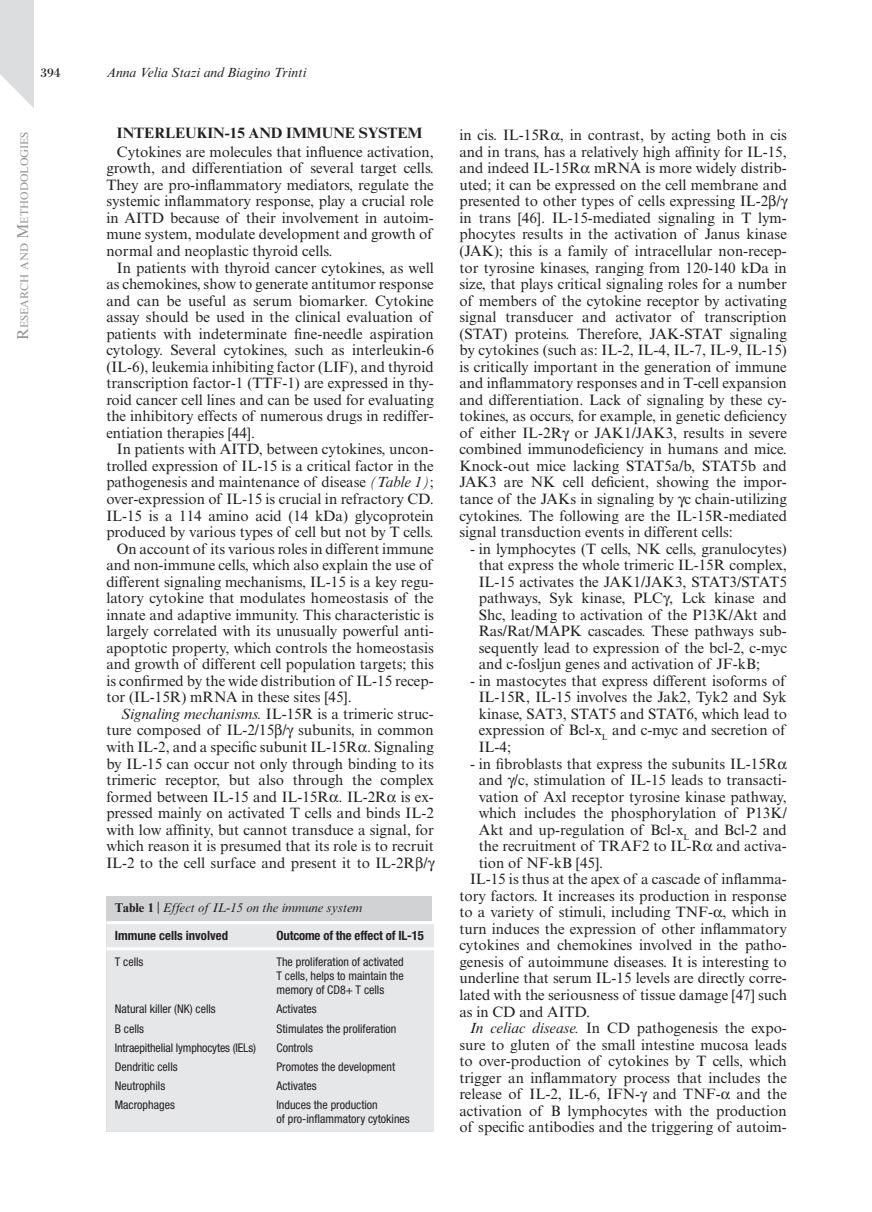
<style>
.page{position:relative;width:872px;height:1212px;background:#fff}
.page>*{position:absolute;margin:0;border:0;box-sizing:border-box;transform-origin:0 0}
.t1{font:15px/16.5px "Times New Roman MT Std";color:#231f20;text-align:justify}
.t2{font:700 15px "Times New Roman MT Std";color:#231f20}
.t3{font:italic 13.5px "Times New Roman MT Std";color:#231f20}
.t4{font:13.5px "Bodoni Std";color:#231f20}
.t5{font:700 condensed 12.75px "Helvetica Neue LT Std";letter-spacing:-.01em;color:#231f20}
.t6{font:italic 12.75px "Times New Roman MT Std";color:#231f20}
.t7{font:condensed 12px/13.8px "Helvetica Neue LT Std";color:#231f20;text-align:justify}
.t8{font:10.95px "Times New Roman MT Std";color:#939598}
.s1{font-size:15.75px}
.s2{font-style:italic}
.s3{font-weight:700;font-style:normal}
.s4{font-style:normal}
</style>
<div class="page">
<svg style="left:0;top:0;width:34px;height:108px"></svg>
<div style="left:106px;top:896px;width:325px;height:236px;background:#d1d2d4"></div>
<div style="left:106px;top:924px;width:328px;height:208px;background:#e6e7e9"></div>
<hr style="left:106px;top:921px;width:162px;height:3px;background:#fff">
<hr style="left:268px;top:921px;width:166px;height:3px;background:#fff">
<hr style="left:106px;top:947px;width:162px;height:3px;background:#fff">
<hr style="left:268px;top:947px;width:166px;height:3px;background:#fff">
<p class="t4" style="left:40px;top:64px;width:22px">394</p>
<p class="t3" style="left:106px;top:64px;width:201px">Anna Velia Stazi and Biagino Trinti</p>
<p class="t8" style="left:18px;top:340px;width:210px;rotate:-90deg"><span class="s1">R</span>esearch and <span class="s1">M</span>ethodologies</p>
<p class="t2" style="left:117px;top:124px;width:144px">INTERLEUKIN-15 AND</p>
<p class="t2" style="left:286px;top:124px;width:138px">IMMUNE SYSTEM</p>
<p class="t1" style="left:106px;top:143px;width:329px;text-indent:11px">Cytokines are molecules that influence activation, growth, and differentiation of several target cells.<br>They are pro-inflammatory mediators, regulate the systemic inflammatory response, play a crucial role in AITD because of their involvement in autoim&shy;mune system, modulate development and growth of normal and neoplastic thyroid cells.</p>
<p class="t1" style="left:106px;top:259px;width:329px;text-indent:11px">In patients with thyroid cancer cytokines, as well as chemokines, show to generate antitumor response and can be useful as serum biomarker. Cytokine assay should be used in the clinical evaluation of patients with indeterminate fine-needle aspiration cytology. Several cytokines, such as interleukin-6 (IL-6), leukemia inhibiting factor (LIF), and thyroid transcription factor-1 (TTF-1) are expressed in thy&shy;roid cancer cell lines and can be used for evaluating the inhibitory effects of numerous drugs in rediffer&shy;entiation therapies [44].</p>
<p class="t1" style="left:117px;top:441px;width:318px">In patients with AITD, between cytokines, uncon-</p>
<p class="t1" style="left:106px;top:458px;width:329px">trolled expression of IL-15 is a critical factor in the</p>
<p class="t1" style="left:106px;top:474px;width:329px">pathogenesis and maintenance of disease <span class="s2">(Table 1)</span>;</p>
<p class="t1" style="left:106px;top:491px;width:329px">over-expression of IL-15 is crucial in refractory CD.</p>
<p class="t1" style="left:106px;top:507px;width:329px">IL-15 is a 114 amino acid (14 kDa) glycoprotein</p>
<p class="t1" style="left:106px;top:524px;width:329px">produced by various types of cell but not by T cells.</p>
<p class="t1" style="left:117px;top:540px;width:318px">On account of its various roles in different immune</p>
<p class="t1" style="left:106px;top:557px;width:328px">and non-immune cells, which also explain the use of</p>
<p class="t1" style="left:106px;top:573px;width:329px">different signaling mechanisms, IL-15 is a key regu-</p>
<p class="t1" style="left:106px;top:590px;width:329px">latory cytokine that modulates homeostasis of the</p>
<p class="t1" style="left:106px;top:606px;width:329px">innate and adaptive immunity. This characteristic is</p>
<p class="t1" style="left:106px;top:623px;width:329px">largely correlated with its unusually powerful anti-</p>
<p class="t1" style="left:106px;top:639px;width:329px">apoptotic property, which controls the homeostasis</p>
<p class="t1" style="left:106px;top:656px;width:329px">and growth of different cell population targets; this</p>
<p class="t1" style="left:106px;top:672px;width:329px">is confirmed by the wide distribution of IL-15 recep-</p>
<p class="t1" style="left:106px;top:689px;width:247px">tor (IL-15R) mRNA in these sites [45].</p>
<p class="t1" style="left:121px;top:706px;width:314px"><span class="s2">Signaling mechanisms.</span> IL-15R is a trimeric struc-</p>
<p class="t1" style="left:106px;top:722px;width:329px">ture composed of IL-2/15 / subunits, in common</p>
<p class="t1" style="left:106px;top:739px;width:329px">with IL-2, and a specific subunit IL-15R . Signaling</p>
<p class="t1" style="left:106px;top:755px;width:329px">by IL-15 can occur not only through binding to its</p>
<p class="t1" style="left:106px;top:772px;width:329px">trimeric receptor, but also through the complex</p>
<p class="t1" style="left:106px;top:788px;width:329px">formed between IL-15 and IL-15R . IL-2R is ex-</p>
<p class="t1" style="left:106px;top:805px;width:329px">pressed mainly on activated T cells and binds IL-2</p>
<p class="t1" style="left:106px;top:821px;width:329px">with low affinity, but cannot transduce a signal, for</p>
<p class="t1" style="left:106px;top:838px;width:329px">which reason it is presumed that its role is to recruit</p>
<p class="t1" style="left:106px;top:854px;width:323px">IL-2 to the cell surface and present it to IL-2R /</p>
<p class="t6" style="left:115px;top:900px;width:249px"><span class="s3">TABLE 1</span> <span class="s4">|</span> Effect of IL-15 on the immune system</p>
<p class="t5" style="left:115px;top:928px;width:115px">Immune cells involved</p>
<p class="t5" style="left:276px;top:928px;width:149px">Outcome of the effect of IL-15</p>
<p class="t7" style="left:115px;top:954px;width:30px">T cells</p>
<p class="t7" style="left:276px;top:954px;width:129px">The proliferation of activated T cells, helps to maintain the memory of CD8+ T cells</p>
<p class="t7" style="left:115px;top:1002px;width:102px">Natural killer (NK) cells</p>
<p class="t7" style="left:276px;top:1002px;width:42px">Activates</p>
<p class="t7" style="left:115px;top:1021px;width:31px">B cells</p>
<p class="t7" style="left:276px;top:1021px;width:121px">Stimulates the proliferation</p>
<p class="t7" style="left:115px;top:1040px;width:143px">Intraepithelial lymphocytes (IELs)</p>
<p class="t7" style="left:276px;top:1040px;width:38px">Controls</p>
<p class="t7" style="left:115px;top:1060px;width:64px">Dendritic cells</p>
<p class="t7" style="left:276px;top:1060px;width:120px">Promotes the development</p>
<p class="t7" style="left:115px;top:1079px;width:52px">Neutrophils</p>
<p class="t7" style="left:276px;top:1079px;width:42px">Activates</p>
<p class="t7" style="left:115px;top:1098px;width:62px">Macrophages</p>
<p class="t7" style="left:276px;top:1098px;width:135px">Induces the production<br>of pro-inflammatory cytokines</p>
<p class="t1" style="left:459px;top:127px;width:329px;text-align:left">in cis. IL-15R , in contrast, by acting both in cis and in trans, has a relatively high affinity for IL-15, and indeed IL-15R mRNA is more widely distrib&shy;uted; it can be expressed on the cell membrane and presented to other types of cells expressing IL-2 / in trans [46]. IL-15-mediated signaling in T lym&shy;phocytes results in the activation of Janus kinase (JAK); this is a family of intracellular non-recep&shy;tor tyrosine kinases, ranging from 120-140 kDa in size, that plays critical signaling roles for a number of members of the cytokine receptor by activating signal transducer and activator of transcription (STAT) proteins. Therefore, JAK-STAT signaling by cytokines (such as: IL-2, IL-4, IL-7, IL-9, IL-15) is critically important in the generation of immune and inflammatory responses and in T-cell expansion and differentiation. Lack of signaling by these cy&shy;tokines, as occurs, for example, in genetic deficiency of either IL-2R or JAK1/JAK3, results in severe combined immunodeficiency in humans and mice.<br>Knock-out mice lacking STAT5a/b, STAT5b and JAK3 are NK cell deficient, showing the impor&shy;tance of the JAKs in signaling by c chain-utilizing cytokines. The following are the IL-15R-mediated signal transduction events in different cells:</p>
<p class="t1" style="left:479px;top:540px;width:310px;text-indent:-9px">- in lymphocytes (T cells, NK cells, granulocytes) that express the whole trimeric IL-15R complex, IL-15 activates the JAK1/JAK3, STAT3/STAT5 pathways, Syk kinase, PLC , Lck kinase and Shc, leading to activation of the P13K/Akt and Ras/Rat/MAPK cascades. These pathways sub&shy;sequently lead to expression of the bcl-2, c-myc and c-fosljun genes and activation of JF-kB;</p>
<p class="t1" style="left:479px;top:672px;width:310px;text-indent:-9px">- in mastocytes that express different isoforms of IL-15R, IL-15 involves the Jak2, Tyk2 and Syk kinase, SAT3, STAT5 and STAT6, which lead to expression of Bcl-x<sub>L</sub> and c-myc and secretion of IL-4;</p>
<p class="t1" style="left:470px;top:755px;width:309px">- in fibroblasts that express the subunits IL-15R</p>
<p class="t1" style="left:479px;top:772px;width:310px">and /c, stimulation of IL-15 leads to transacti-</p>
<p class="t1" style="left:479px;top:788px;width:310px">vation of Axl receptor tyrosine kinase pathway,</p>
<p class="t1" style="left:479px;top:805px;width:310px">which includes the phosphorylation of P13K/</p>
<p class="t1" style="left:479px;top:821px;width:310px">Akt and up-regulation of Bcl-x<sub>L</sub> and Bcl-2 and</p>
<p class="t1" style="left:479px;top:838px;width:310px">the recruitment of TRAF2 to IL-R and activa-</p>
<p class="t1" style="left:479px;top:854px;width:126px">tion of NF-kB [45].</p>
<p class="t1" style="left:470px;top:871px;width:318px">IL-15 is thus at the apex of a cascade of inflamma-</p>
<p class="t1" style="left:459px;top:887px;width:329px">tory factors. It increases its production in response</p>
<p class="t1" style="left:459px;top:904px;width:329px">to a variety of stimuli, including TNF- , which in</p>
<p class="t1" style="left:459px;top:920px;width:329px">turn induces the expression of other inflammatory</p>
<p class="t1" style="left:459px;top:937px;width:329px">cytokines and chemokines involved in the patho-</p>
<p class="t1" style="left:459px;top:953px;width:329px">genesis of autoimmune diseases. It is interesting to</p>
<p class="t1" style="left:459px;top:970px;width:329px">underline that serum IL-15 levels are directly corre-</p>
<p class="t1" style="left:459px;top:987px;width:329px">lated with the seriousness of tissue damage [47] such</p>
<p class="t1" style="left:459px;top:1003px;width:132px">as in CD and AITD.</p>
<p class="t1" style="left:470px;top:1020px;width:318px"><span class="s2">In celiac disease.</span> In CD pathogenesis the expo-</p>
<p class="t1" style="left:459px;top:1036px;width:329px">sure to gluten of the small intestine mucosa leads</p>
<p class="t1" style="left:459px;top:1053px;width:329px">to over-production of cytokines by T cells, which</p>
<p class="t1" style="left:459px;top:1069px;width:329px">trigger an inflammatory process that includes the</p>
<p class="t1" style="left:459px;top:1086px;width:329px">release of IL-2, IL-6, IFN- and TNF- and the</p>
<p class="t1" style="left:459px;top:1102px;width:329px">activation of B lymphocytes with the production</p>
<p class="t1" style="left:459px;top:1119px;width:329px">of specific antibodies and the triggering of autoim-</p>
</div>
